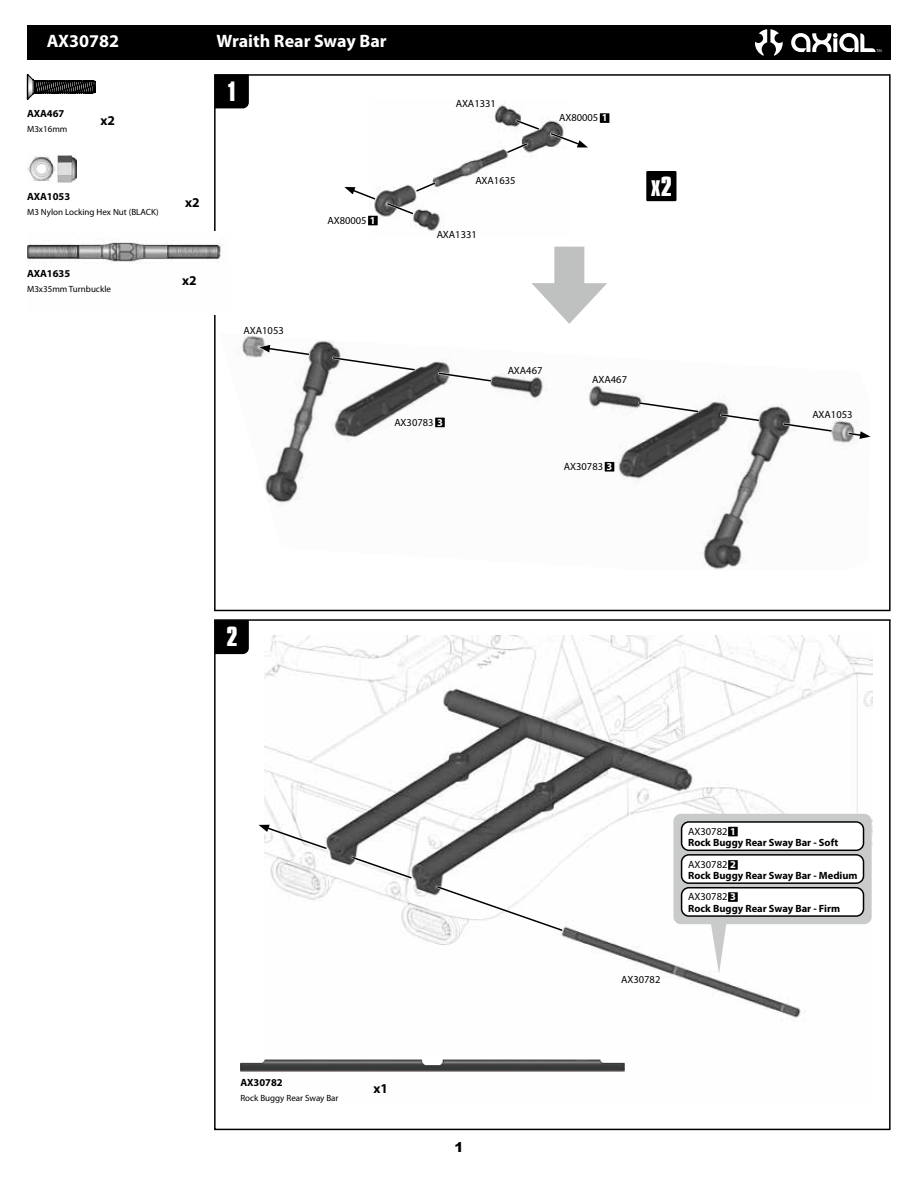
<style>
.page{position:relative;width:918px;height:1188px;background:#fff}
.page>*{position:absolute;margin:0;border:0;box-sizing:border-box;transform-origin:0 0}
.t1{font:700 24px "Compacta BT";color:#fff}
.t2{font:700 18px "Myriad Pro";color:#fff}
.t3{font:700 13.5px "Myriad Pro";color:#000}
.t4{font:900 13.5px "Arial";color:#000}
.t5{font:10.5px "Myriad Pro";color:#000}
.t6{font:700 10.5px "Myriad Pro";color:#000}
.t7{font:9px "Myriad Pro";color:#000}
.s1{font-weight:700;color:#fff}
</style>
<div class="page">
<svg style="left:217px;top:77px;width:32px;height:31px"></svg>
<div style="left:27px;top:26px;width:864px;height:34px;background:#000"></div>
<svg style="left:791px;top:33px;width:91px;height:19px"></svg>
<svg style="left:755px;top:29px;width:28px;height:27px"></svg>
<svg style="left:215px;top:621px;width:34px;height:33px"></svg>
<hr style="left:214px;top:610px;width:677px;height:1px;background:#000">
<hr style="left:214px;top:619px;width:677px;height:2px;background:#000">
<img style="left:369px;top:105px;width:195px;height:126px">
<img style="left:242px;top:336px;width:613px;height:234px">
<img style="left:264px;top:636px;width:609px;height:385px">
<svg style="left:385px;top:201px;width:30px;height:15px"></svg>
<svg style="left:514px;top:118px;width:27px;height:14px"></svg>
<svg style="left:414px;top:180px;width:24px;height:14px"></svg>
<div style="left:554px;top:247px;width:30px;height:50px;background:#bfc0c0"></div>
<svg style="left:532px;top:283px;width:75px;height:41px"></svg>
<svg style="left:505px;top:141px;width:25px;height:14px"></svg>
<svg style="left:344px;top:186px;width:34px;height:16px"></svg>
<svg style="left:549px;top:131px;width:39px;height:17px"></svg>
<svg style="left:258px;top:344px;width:53px;height:13px"></svg>
<svg style="left:637px;top:400px;width:63px;height:14px"></svg>
<svg style="left:437px;top:371px;width:56px;height:12px"></svg>
<svg style="left:331px;top:355px;width:86px;height:17px"></svg>
<svg style="left:719px;top:412px;width:42px;height:11px"></svg>
<svg style="left:782px;top:422px;width:52px;height:11px"></svg>
<svg style="left:847px;top:430px;width:23px;height:10px"></svg>
<svg style="left:435px;top:884px;width:130px;height:49px"></svg>
<svg style="left:259px;top:825px;width:69px;height:23px"></svg>
<svg style="left:350px;top:855px;width:64px;height:26px"></svg>
<div style="left:600px;top:113px;width:9px;height:10px;background:#000"></div>
<div style="left:368px;top:216px;width:10px;height:9px;background:#000"></div>
<div style="left:435px;top:418px;width:10px;height:9px;background:#000"></div>
<div style="left:605px;top:462px;width:9px;height:10px;background:#000"></div>
<div style="left:646px;top:171px;width:30px;height:30px;background:#000"></div>
<svg style="left:26px;top:74px;width:70px;height:26px"></svg>
<img style="left:28px;top:155px;width:49px;height:28px">
<svg style="left:673px;top:814px;width:199px;height:160px"></svg>
<div style="left:681px;top:887px;width:183px;height:29px;background:#fff;border-radius:7px"></div>
<div style="left:681px;top:887px;width:183px;height:30px;border:2px solid #000;border-radius:7px"></div>
<div style="left:681px;top:855px;width:183px;height:29px;background:#fff;border-radius:7px"></div>
<div style="left:681px;top:854px;width:183px;height:30px;border:2px solid #000;border-radius:7px"></div>
<div style="left:681px;top:822px;width:183px;height:29px;background:#fff;border-radius:7px"></div>
<div style="left:681px;top:821px;width:183px;height:30px;border:2px solid #000;border-radius:7px"></div>
<div style="left:728px;top:827px;width:10px;height:9px;background:#000"></div>
<div style="left:728px;top:860px;width:10px;height:10px;background:#000"></div>
<div style="left:728px;top:892px;width:10px;height:10px;background:#000"></div>
<img style="left:27px;top:240px;width:196px;height:23px">
<img style="left:240px;top:1059px;width:385px;height:13px">
<h2 class="t2" style="left:47px;top:29px;width:74px">AX30782</h2>
<h2 class="t2" style="left:217px;top:29px;width:172px">Wraith Rear Sway Bar</h2>
<h1 class="t1" style="left:228px;top:76px;width:9px">1</h1>
<p class="t6" style="left:27px;top:107px;width:39px">AXA467</p>
<p class="t7" style="left:27px;top:124px;width:42px">M3x16mm</p>
<p class="t3" style="left:101px;top:111px;width:16px">x2</p>
<p class="t5" style="left:456px;top:97px;width:42px">AXA1331</p>
<p class="t5" style="left:559px;top:111px;width:50px">AX80005 <span class="s1">1</span></p>
<p class="t6" style="left:27px;top:189px;width:45px">AXA1053</p>
<p class="t7" style="left:27px;top:206px;width:133px">M3 Nylon Locking Hex Nut (BLACK)</p>
<p class="t6" style="left:27px;top:267px;width:45px">AXA1635</p>
<p class="t7" style="left:27px;top:284px;width:85px">M3x35mm Turnbuckle</p>
<p class="t3" style="left:185px;top:194px;width:16px">x2</p>
<p class="t3" style="left:182px;top:271px;width:16px">x2</p>
<p class="t5" style="left:244px;top:324px;width:42px">AXA1053</p>
<p class="t5" style="left:327px;top:214px;width:50px">AX80005 <span class="s1">1</span></p>
<p class="t5" style="left:475px;top:174px;width:42px">AXA1635</p>
<p class="t5" style="left:437px;top:228px;width:42px">AXA1331</p>
<p class="t5" style="left:394px;top:416px;width:50px">AX30783 <span class="s1">3</span></p>
<p class="t5" style="left:508px;top:364px;width:36px">AXA467</p>
<p class="t5" style="left:592px;top:373px;width:36px">AXA467</p>
<p class="t5" style="left:564px;top:460px;width:50px">AX30783 <span class="s1">3</span></p>
<h1 class="t1" style="left:651px;top:172px;width:22px">x2</h1>
<h1 class="t1" style="left:226px;top:622px;width:12px">2</h1>
<p class="t5" style="left:812px;top:408px;width:42px">AXA1053</p>
<p class="t6" style="left:240px;top:1075px;width:44px">AX30782</p>
<p class="t7" style="left:240px;top:1092px;width:100px">Rock Buggy Rear Sway Bar</p>
<p class="t3" style="left:374px;top:1080px;width:16px">x1</p>
<p class="t4" style="left:454px;top:1137px;width:11px">1</p>
<p class="t5" style="left:621px;top:973px;width:41px">AX30782</p>
<p class="t5" style="left:688px;top:825px;width:49px">AX30782 <span class="s1">1</span></p>
<p class="t5" style="left:688px;top:858px;width:49px">AX30782 <span class="s1">2</span></p>
<p class="t5" style="left:688px;top:890px;width:49px">AX30782 <span class="s1">3</span></p>
<p class="t6" style="left:688px;top:836px;width:152px">Rock Buggy Rear Sway Bar - Soft</p>
<p class="t6" style="left:688px;top:869px;width:171px">Rock Buggy Rear Sway Bar - Medium</p>
<p class="t6" style="left:688px;top:901px;width:153px">Rock Buggy Rear Sway Bar - Firm</p>
</div>
